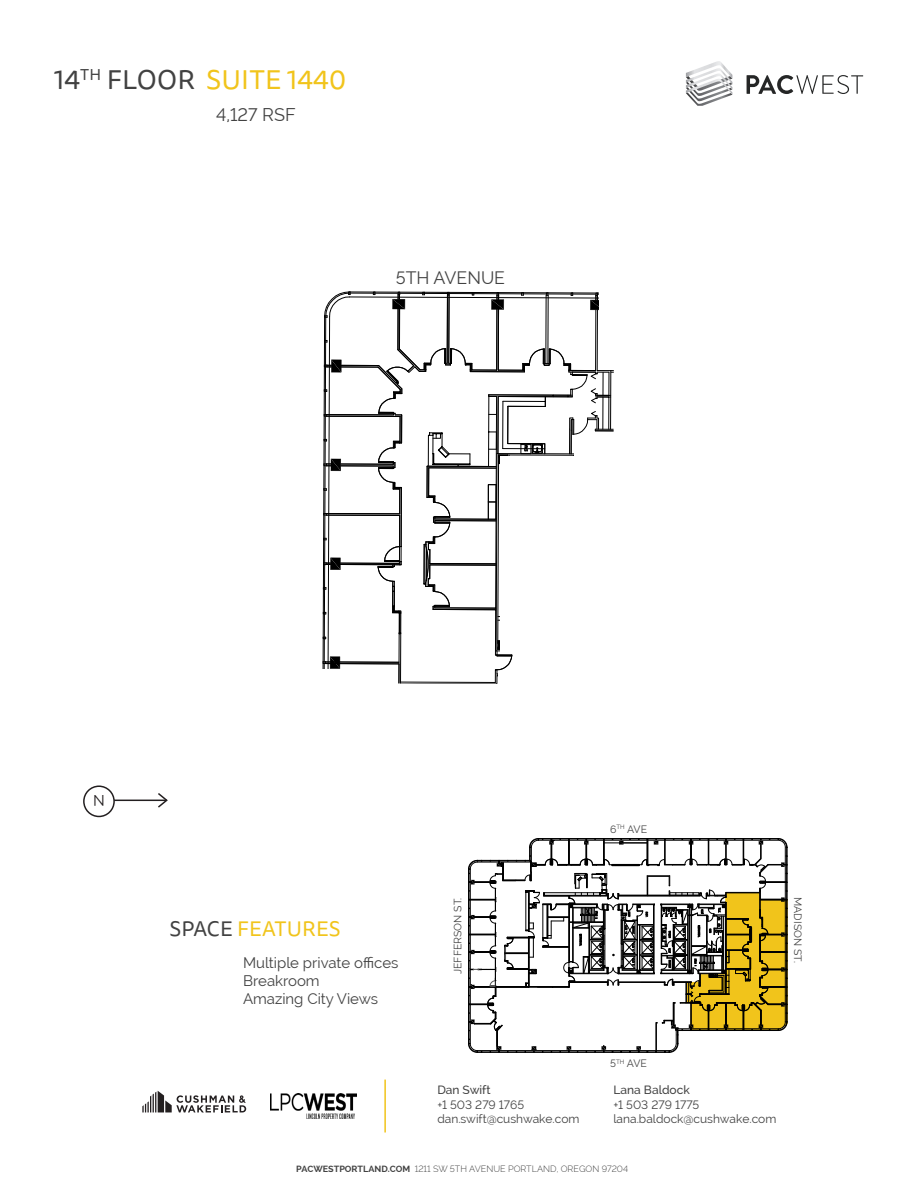
<style>
.page{position:relative;width:918px;height:1188px;background:#fff}
.page>*{position:absolute;margin:0;border:0;box-sizing:border-box;transform-origin:0 0}
.t1{font:27px "Tisa Sans Pro";letter-spacing:.01em;color:#f1c41b}
.t2{font:21px "Tisa Sans Pro";letter-spacing:.01em;color:#f1c41b}
.t3{font:18px "Raleway";color:#424242}
.t4{font:17.7px "Raleway";color:#424242}
.t5{font:15px "Raleway";color:#424242}
.t6{font:15px "Raleway";color:#231f20}
.t7{font:12px/14.4px "Raleway";color:#424242}
.t8{font:500 12px "Raleway";color:#424242}
.t9{font:10.5px "Raleway";color:#424242}
.t10{font:300 9px "Raleway";color:#424242}
.s1{color:#424242}
.s2{font-weight:700}
</style>
<div class="page">
<svg style="left:747px;top:75px;width:116px;height:19px"></svg>
<svg style="left:686px;top:61px;width:46px;height:45px"></svg>
<hr style="left:384px;top:1080px;width:2px;height:52px;background:#f1c41b">
<svg style="left:142px;top:1091px;width:104px;height:21px"></svg>
<img style="left:270px;top:1094px;width:86px;height:25px">
<svg style="left:156px;top:793px;width:12px;height:15px"></svg>
<div style="left:83px;top:785px;width:32px;height:32px;border:2px solid #231f20;border-radius:50%"></div>
<hr style="left:114px;top:800px;width:53px;height:1px;background:#231f20">
<hr style="left:645px;top:310px;width:1px;height:61px;background:#000">
<hr style="left:646px;top:322px;width:1px;height:50px;background:#000">
<svg style="left:323px;top:291px;width:291px;height:393px"></svg>
<div style="left:309px;top:669px;width:29px;height:48px;background:#fff"></div>
<div style="left:514px;top:458px;width:185px;height:271px;background:#fff"></div>
<div style="left:500px;top:456px;width:235px;height:195px;background:#fff"></div>
<div style="left:498px;top:673px;width:80px;height:88px;background:#fff"></div>
<svg style="left:468px;top:838px;width:320px;height:215px"></svg>
<div style="left:575px;top:437px;width:88px;height:89px;background:#fff"></div>
<div style="left:599px;top:280px;width:80px;height:89px;background:#fff"></div>
<p class="t1" style="left:54px;top:62px;width:294px"><span class="s1">14</span><sup>TH</sup> <span class="s1">FLOOR</span> SUITE 1440</p>
<p class="t3" style="left:216px;top:104px;width:81px">4,127 RSF</p>
<p class="t4" style="left:396px;top:267px;width:111px">5TH AVENUE</p>
<p class="t6" style="left:105px;top:809px;width:13px;rotate:-180deg">N</p>
<p class="t9" style="left:610px;top:823px;width:39px">6<sup>TH</sup> AVE</p>
<p class="t2" style="left:170px;top:915px;width:173px"><span class="s1">SPACE</span> FEATURES</p>
<p class="t5" style="left:243px;top:954px;width:157px">Multiple private offices</p>
<p class="t5" style="left:243px;top:972px;width:78px">Breakroom</p>
<p class="t5" style="left:243px;top:990px;width:137px">Amazing City Views</p>
<p class="t9" style="left:452px;top:974px;width:78px;rotate:-90deg">JEFFERSON ST.</p>
<p class="t9" style="left:804px;top:897px;width:67px;rotate:90deg">MADISON ST.</p>
<p class="t8" style="left:437px;top:1083px;width:55px">Dan Swift</p>
<p class="t7" style="left:437px;top:1097px;width:144px">+1 503 279 1765 dan.swift@cushwake.com</p>
<p class="t9" style="left:610px;top:1057px;width:38px">5<sup>TH</sup> AVE</p>
<p class="t8" style="left:613px;top:1083px;width:78px">Lana Baldock</p>
<p class="t7" style="left:613px;top:1097px;width:164px">+1 503 279 1775 lana.baldock@cushwake.com</p>
<p class="t10" style="left:296px;top:1163px;width:333px"><span class="s2">PACWESTPORTLAND.COM</span> 1211 SW 5TH AVENUE PORTLAND, OREGON 97204</p>
</div>
